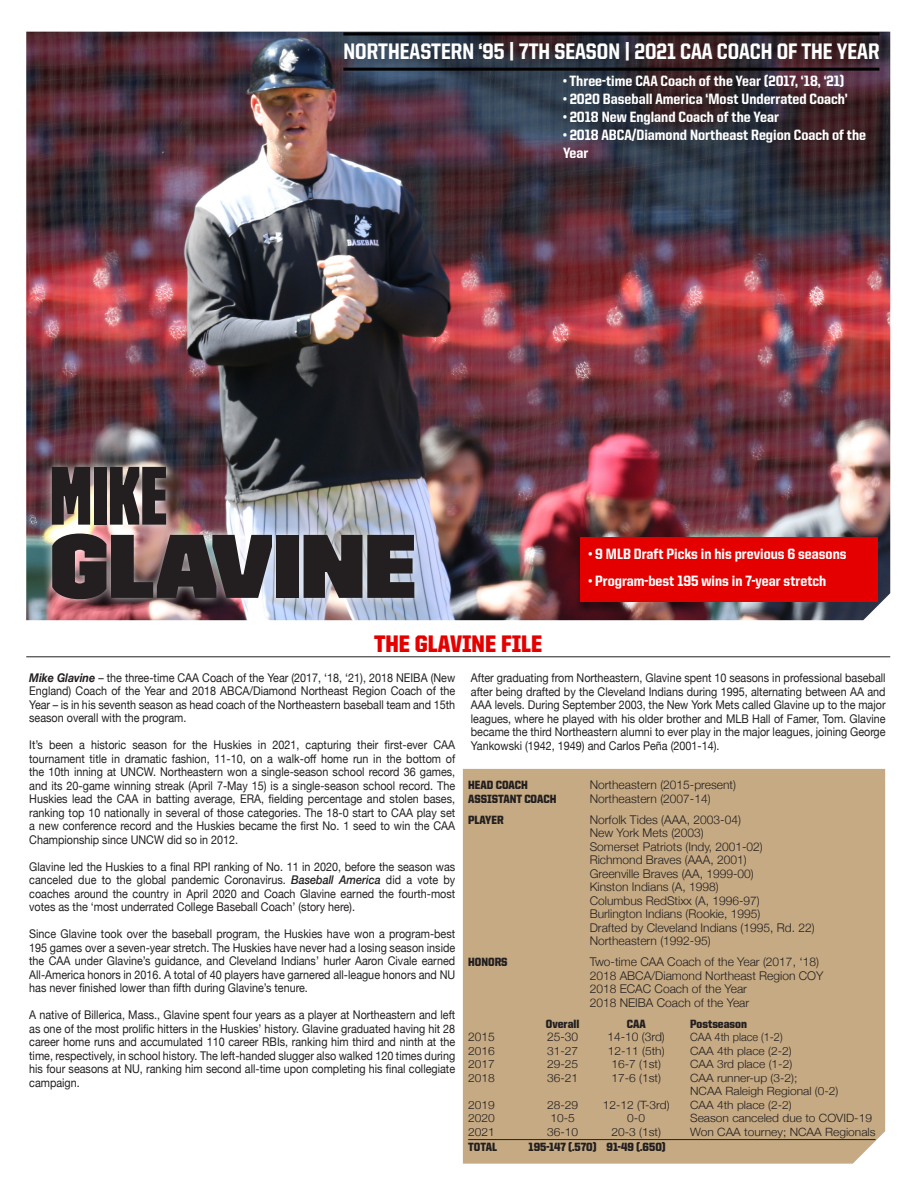
<style>
.page{position:relative;width:918px;height:1188px;background:#fff}
.page>*{position:absolute;margin:0;border:0;box-sizing:border-box;transform-origin:0 0}
.t1{font:90px "Trim Poster Hefty";color:#231f20;scale:1.1 1}
.t2{font:82.5px "Trim Poster Lean";color:#231f20}
.t3{font:900 24px "United Sans Semi Cond";color:#e50000}
.t4{font:800 22.5px "United Sans Semi Cond";color:#fff}
.t5{font:800 15px/18px "United Sans Semi Cond";color:#fff}
.t6{font:12px/13.5px "Helvetica Neue";color:#231f20;text-align:justify;scale:.9 1}
.t7{font:300 12px "Helvetica Neue";color:#231f20}
.t8{font:900 12px "United Sans Semi Cond";color:#231f20}
.t9{font:300 11.4px "Helvetica Neue";color:#231f20;scale:1.05 1}
.t10{font:300 11.4px "Helvetica Neue";color:#231f20;scale:.96 1}
.s1{font-weight:700;font-style:italic}
.s2{font-weight:500;font-style:italic}
</style>
<div class="page">
<div style="left:463px;top:769px;width:422px;height:395px;background:#c5aa83"></div>
<img style="left:26px;top:32px;width:864px;height:588px">
<hr style="left:468px;top:1139px;width:408px;height:1px;background:#231f20">
<hr style="left:26px;top:656px;width:864px;height:1px;background:#231f20">
<div style="left:42px;top:524px;width:382px;height:85px;background:#fff;opacity:.8"></div>
<div style="left:42px;top:457px;width:134px;height:78px;background:#fff;opacity:.8"></div>
<hr style="left:343px;top:32px;width:536px;height:3px;background:#000">
<hr style="left:343px;top:68px;width:536px;height:3px;background:#000">
<div style="left:580px;top:537px;width:297px;height:64px;background:#e50000"></div>
<p class="t4" style="left:343px;top:40px;width:538px">NORTHEASTERN ‘95 | 7TH SEASON | 2021 CAA COACH OF THE YEAR</p>
<p class="t2" style="left:50px;top:455px;width:119px">MIKE</p>
<p class="t1" style="left:50px;top:520px;width:334px">GLAVINE</p>
<p class="t5" style="left:563px;top:71px;width:283px">• Three-time CAA Coach of the Year (2017, ‘18, ‘21)</p>
<p class="t5" style="left:563px;top:89px;width:286px">• 2020 Baseball America ‘Most Underrated Coach’</p>
<p class="t5" style="left:563px;top:107px;width:217px">• 2018 New England Coach of the Year</p>
<p class="t5" style="left:563px;top:125px;width:305px">• 2018 ABCA/Diamond Northeast Region Coach of the<br>Year</p>
<p class="t5" style="left:589px;top:544px;width:259px">• 9 MLB Draft Picks in his previous 6 seasons</p>
<p class="t5" style="left:589px;top:571px;width:239px">• Program-best 195 wins in 7-year stretch</p>
<p class="t3" style="left:374px;top:631px;width:170px">THE GLAVINE FILE</p>
<p class="t6" style="left:29px;top:671px;width:475px"><span class="s1">Mike Glavine</span> – the three-time CAA Coach of the Year (2017, ‘18, ‘21), 2018 NEIBA (New England) Coach of the Year and 2018 ABCA/Diamond Northeast Region Coach of the Year – is in his seventh season as head coach of the Northeastern baseball team and 15th season overall with the program.</p>
<p class="t6" style="left:29px;top:739px;width:475px">It’s been a historic season for the Huskies in 2021, capturing their first-ever CAA tournament title in dramatic fashion, 11-10, on a walk-off home run in the bottom of the 10th inning at UNCW. Northeastern won a single-season school record 36 games, and its 20-game winning streak (April 7-May 15) is a single-season school record. The Huskies lead the CAA in batting average, ERA, fielding percentage and stolen bases, ranking top 10 nationally in several of those categories. The 18-0 start to CAA play set a new conference record and the Huskies became the first No. 1 seed to win the CAA Championship since UNCW did so in 2012.</p>
<p class="t6" style="left:29px;top:860px;width:475px">Glavine led the Huskies to a final RPI ranking of No. 11 in 2020, before the season was canceled due to the global pandemic Coronavirus. <span class="s2">Baseball America</span> did a vote by coaches around the country in April 2020 and Coach Glavine earned the fourth-most votes as the ‘most underrated College Baseball Coach’ (story here).</p>
<p class="t6" style="left:29px;top:928px;width:475px">Since Glavine took over the baseball program, the Huskies have won a program-best 195 games over a seven-year stretch. The Huskies have never had a losing season inside the CAA under Glavine’s guidance, and Cleveland Indians’ hurler Aaron Civale earned All-America honors in 2016. A total of 40 players have garnered all-league honors and NU has never finished lower than fifth during Glavine’s tenure.</p>
<p class="t6" style="left:29px;top:1009px;width:475px">A native of Billerica, Mass., Glavine spent four years as a player at Northeastern and left as one of the most prolific hitters in the Huskies’ history. Glavine graduated having hit 28 career home runs and accumulated 110 career RBIs, ranking him third and ninth at the time, respectively, in school history. The left-handed slugger also walked 120 times during his four seasons at NU, ranking him second all-time upon completing his final collegiate campaign.</p>
<p class="t6" style="left:471px;top:672px;width:462px">After graduating from Northeastern, Glavine spent 10 seasons in professional baseball after being drafted by the Cleveland Indians during 1995, alternating between AA and AAA levels. During September 2003, the New York Mets called Glavine up to the major leagues, where he played with his older brother and MLB Hall of Famer, Tom. Glavine became the third Northeastern alumni to ever play in the major leagues, joining George Yankowski (1942, 1949) and Carlos Peña (2001-14).</p>
<p class="t8" style="left:468px;top:779px;width:61px">HEAD COACH</p>
<p class="t7" style="left:590px;top:776px;width:148px">Northeastern (2015-present)</p>
<p class="t8" style="left:468px;top:792px;width:90px">ASSISTANT COACH</p>
<p class="t7" style="left:590px;top:789px;width:122px">Northeastern (2007-14)</p>
<p class="t8" style="left:468px;top:813px;width:37px">PLAYER</p>
<p class="t7" style="left:590px;top:810px;width:153px">Norfolk Tides (AAA, 2003-04)</p>
<p class="t7" style="left:590px;top:824px;width:116px">New York Mets (2003)</p>
<p class="t7" style="left:590px;top:837px;width:175px">Somerset Patriots (Indy, 2001-02)</p>
<p class="t7" style="left:590px;top:851px;width:158px">Richmond Braves (AAA, 2001)</p>
<p class="t7" style="left:590px;top:864px;width:166px">Greenville Braves (AA, 1999-00)</p>
<p class="t7" style="left:590px;top:878px;width:130px">Kinston Indians (A, 1998)</p>
<p class="t7" style="left:590px;top:891px;width:172px">Columbus RedStixx (A, 1996-97)</p>
<p class="t7" style="left:590px;top:905px;width:172px">Burlington Indians (Rookie, 1995)</p>
<p class="t7" style="left:590px;top:918px;width:226px">Drafted by Cleveland Indians (1995, Rd. 22)</p>
<p class="t7" style="left:590px;top:932px;width:122px">Northeastern (1992-95)</p>
<p class="t8" style="left:468px;top:956px;width:41px">HONORS</p>
<p class="t7" style="left:590px;top:953px;width:231px">Two-time CAA Coach of the Year (2017, ‘18)</p>
<p class="t7" style="left:590px;top:966px;width:235px">2018 ABCA/Diamond Northeast Region COY</p>
<p class="t7" style="left:590px;top:980px;width:159px">2018 ECAC Coach of the Year</p>
<p class="t7" style="left:590px;top:993px;width:161px">2018 NEIBA Coach of the Year</p>
<p class="t8" style="left:546px;top:1017px;width:35px">Overall</p>
<p class="t8" style="left:627px;top:1017px;width:20px">CAA</p>
<p class="t8" style="left:690px;top:1017px;width:58px">Postseason</p>
<p class="t7" style="left:468px;top:1028px;width:28px">2015</p>
<p class="t7" style="left:547px;top:1028px;width:33px">25-30</p>
<p class="t7" style="left:608px;top:1028px;width:59px">14-10 (3rd)</p>
<p class="t10" style="left:690px;top:1028px;width:98px">CAA 4th place (1-2)</p>
<p class="t9" style="left:468px;top:1042px;width:27px">2016</p>
<p class="t9" style="left:547px;top:1042px;width:31px">31-27</p>
<p class="t9" style="left:608px;top:1042px;width:56px">12-11 (5th)</p>
<p class="t9" style="left:690px;top:1042px;width:98px">CAA 4th place (2-2)</p>
<p class="t9" style="left:468px;top:1055px;width:27px">2017</p>
<p class="t9" style="left:547px;top:1055px;width:31px">29-25</p>
<p class="t9" style="left:611px;top:1055px;width:49px">16-7 (1st)</p>
<p class="t9" style="left:690px;top:1055px;width:99px">CAA 3rd place (1-2)</p>
<p class="t9" style="left:468px;top:1069px;width:27px">2018</p>
<p class="t9" style="left:547px;top:1069px;width:31px">36-21</p>
<p class="t9" style="left:611px;top:1069px;width:49px">17-6 (1st)</p>
<p class="t9" style="left:690px;top:1069px;width:104px">CAA runner-up (3-2);</p>
<p class="t9" style="left:690px;top:1082px;width:143px">NCAA Raleigh Regional (0-2)</p>
<p class="t9" style="left:468px;top:1096px;width:27px">2019</p>
<p class="t9" style="left:547px;top:1096px;width:31px">28-29</p>
<p class="t9" style="left:603px;top:1096px;width:65px">12-12 (T-3rd)</p>
<p class="t9" style="left:690px;top:1096px;width:98px">CAA 4th place (2-2)</p>
<p class="t9" style="left:468px;top:1109px;width:27px">2020</p>
<p class="t9" style="left:550px;top:1109px;width:25px">10-5</p>
<p class="t9" style="left:627px;top:1109px;width:18px">0-0</p>
<p class="t9" style="left:690px;top:1109px;width:175px">Season canceled due to COVID-19</p>
<p class="t9" style="left:468px;top:1123px;width:27px">2021</p>
<p class="t9" style="left:547px;top:1123px;width:31px">36-10</p>
<p class="t9" style="left:611px;top:1123px;width:49px">20-3 (1st)</p>
<p class="t9" style="left:690px;top:1123px;width:178px">Won CAA tourney; NCAA Regionals</p>
<p class="t8" style="left:468px;top:1140px;width:30px">TOTAL</p>
<p class="t8" style="left:529px;top:1140px;width:139px">195-147 (.570) 91-49 (.650)</p>
</div>
